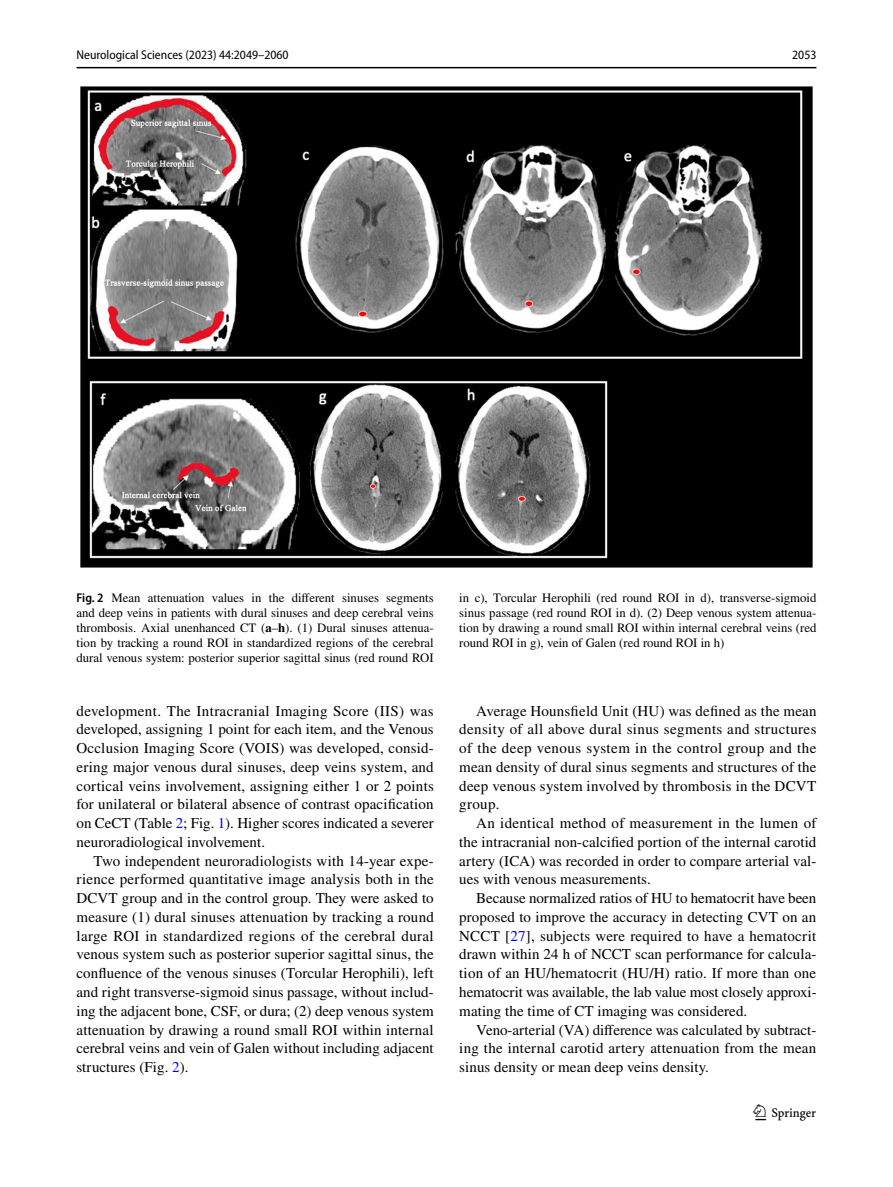
<style>
.page{position:relative;width:893px;height:1187px;background:#fff}
.page>*{position:absolute;margin:0;border:0;box-sizing:border-box;transform-origin:0 0}
.t1{font:22.5px "Springnew Regular 3";color:#000}
.t2{font:15px/18.8px "STIX";letter-spacing:.005em;color:#000;text-align:justify}
.t3{font:12.75px/15px "STIX";color:#000;text-align:justify}
.t4{font:semi-condensed 12.75px "Myriad Pro";color:#000}
.s1{font-family:"Myriad Pro";font-weight:600;font-stretch:semi-condensed}
.s2{font-weight:700}
.s3{color:#00f}
</style>
<div class="page">
<hr style="left:77px;top:67px;width:739px;height:1px;background:#000">
<img style="left:81px;top:87px;width:731px;height:480px">
<p class="t4" style="left:77px;top:48px;width:214px">Neurological Sciences (2023) 44:2049–2060</p>
<p class="t4" style="left:792px;top:48px;width:26px">2053</p>
<p class="t3" style="left:77px;top:591px;width:359px"><span class="s1">Fig. 2</span> Mean attenuation values in the different sinuses segments and deep veins in patients with dural sinuses and deep cerebral veins thrombosis. Axial unenhanced CT (<span class="s2">a</span>–<span class="s2">h</span>). (1) Dural sinuses attenua&shy;tion by tracking a round ROI in standardized regions of the cerebral dural venous system: posterior superior sagittal sinus (red round ROI</p>
<p class="t3" style="left:459px;top:591px;width:359px">in c), Torcular Herophili (red round ROI in d), transverse-sigmoid sinus passage (red round ROI in d). (2) Deep venous system attenua&shy;tion by drawing a round small ROI within internal cerebral veins (red round ROI in g), vein of Galen (red round ROI in h)</p>
<p class="t2" style="left:77px;top:702px;width:359px">development. The Intracranial Imaging Score (IIS) was developed, assigning 1 point for each item, and the Venous Occlusion Imaging Score (VOIS) was developed, consid&shy;ering major venous dural sinuses, deep veins system, and cortical veins involvement, assigning either 1 or 2 points for unilateral or bilateral absence of contrast opacification on CeCT (Table <span class="s3">2</span>; Fig. <span class="s3">1</span>). Higher scores indicated a severer neuroradiological involvement.</p>
<p class="t2" style="left:77px;top:852px;width:359px;text-indent:17px">Two independent neuroradiologists with 14-year expe&shy;rience performed quantitative image analysis both in the DCVT group and in the control group. They were asked to measure (1) dural sinuses attenuation by tracking a round large ROI in standardized regions of the cerebral dural venous system such as posterior superior sagittal sinus, the confluence of the venous sinuses (Torcular Herophili), left and right transverse-sigmoid sinus passage, without includ&shy;ing the adjacent bone, CSF, or dura; (2) deep venous system attenuation by drawing a round small ROI within internal cerebral veins and vein of Galen without including adjacent structures (Fig. <span class="s3">2</span>).</p>
<p class="t2" style="left:459px;top:702px;width:359px;text-indent:17px">Average Hounsfield Unit (HU) was defined as the mean density of all above dural sinus segments and structures of the deep venous system in the control group and the mean density of dural sinus segments and structures of the deep venous system involved by thrombosis in the DCVT group.</p>
<p class="t2" style="left:459px;top:814px;width:359px;text-indent:17px">An identical method of measurement in the lumen of the intracranial non-calcified portion of the internal carotid artery (ICA) was recorded in order to compare arterial val&shy;ues with venous measurements.</p>
<p class="t2" style="left:459px;top:889px;width:359px;text-indent:17px">Because normalized ratios of HU to hematocrit have been proposed to improve the accuracy in detecting CVT on an NCCT [<span class="s3">27</span>], subjects were required to have a hematocrit drawn within 24 h of NCCT scan performance for calcula&shy;tion of an HU/hematocrit (HU/H) ratio. If more than one hematocrit was available, the lab value most closely approxi&shy;mating the time of CT imaging was considered.</p>
<p class="t2" style="left:459px;top:1021px;width:359px;text-indent:17px">Veno-arterial (VA) difference was calculated by subtract&shy;ing the internal carotid artery attenuation from the mean sinus density or mean deep veins density.</p>
<h1 class="t1" style="left:755px;top:1104px;width:62px">1 3</h1>
</div>
